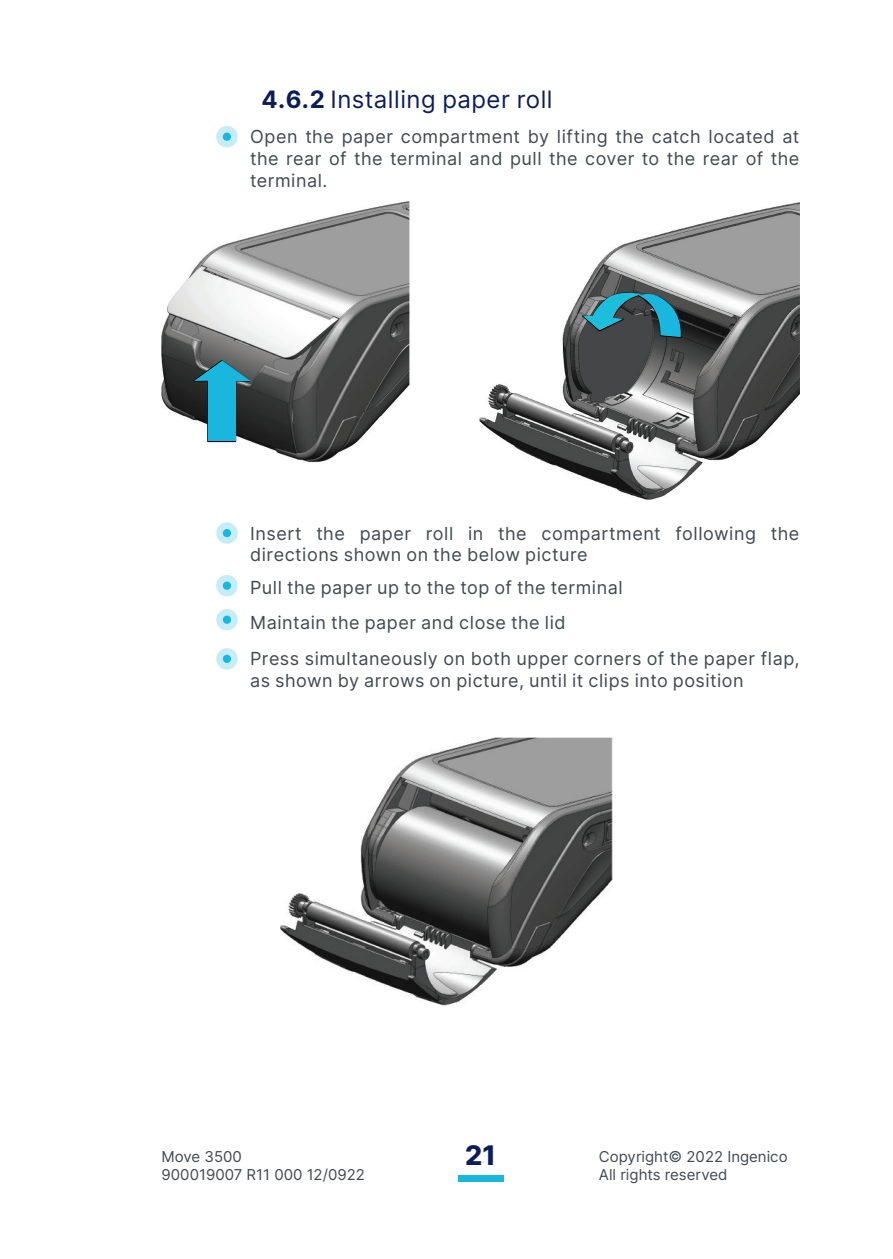
<style>
.page{position:relative;width:893px;height:1259px;background:#fff}
.page>*{position:absolute;margin:0;border:0;box-sizing:border-box;transform-origin:0 0}
.t1{font:800 27px "Inter";color:#0c1e58}
.Style_de_paragraphe{font:24px "Inter";letter-spacing:.02em;color:#0c1e58}
.Style_de_paragraphe-2{font:18px/21.6px "Inter";letter-spacing:.03em;color:#414950}
.t2{font:15px/18px "Inter";color:#414950}
.s1{font-weight:700}
</style>
<div class="page">
<div style="left:458px;top:1175px;width:45px;height:7px;background:#19b6dd"></div>
<img style="left:162px;top:201px;width:637px;height:298px">
<svg style="left:583px;top:290px;width:101px;height:47px;background:#3a707c"></svg>
<svg style="left:194px;top:360px;width:57px;height:81px;background:#338093"></svg>
<img style="left:280px;top:737px;width:332px;height:268px">
<svg style="left:216px;top:126px;width:22px;height:21px"></svg>
<div style="left:223px;top:133px;width:8px;height:8px;background:#19b6dd;border-radius:50%"></div>
<svg style="left:216px;top:522px;width:22px;height:22px"></svg>
<div style="left:223px;top:529px;width:8px;height:8px;background:#19b6dd;border-radius:50%"></div>
<div style="left:216px;top:575px;width:22px;height:21px;background:#c6ecf6;border-radius:50%"></div>
<div style="left:223px;top:581px;width:8px;height:9px;background:#19b6dd;border-radius:50%"></div>
<div style="left:216px;top:609px;width:22px;height:21px;background:#c6ecf6;border-radius:50%"></div>
<div style="left:223px;top:615px;width:8px;height:9px;background:#19b6dd;border-radius:50%"></div>
<svg style="left:216px;top:648px;width:22px;height:21px"></svg>
<div style="left:223px;top:655px;width:8px;height:8px;background:#19b6dd;border-radius:50%"></div>
<p class="Style_de_paragraphe" style="left:261px;top:82px;width:293px"><span class="s1">4.6.2</span> Installing paper roll</p>
<p class="Style_de_paragraphe-2" style="left:250px;top:126px;width:551px;text-align:justify">Open the paper compartment by lifting the catch located at the rear of the terminal and pull the cover to the rear of the terminal.</p>
<p class="Style_de_paragraphe-2" style="left:250px;top:522px;width:551px">Insert the paper roll in the compartment following the directions shown on the below picture</p>
<p class="Style_de_paragraphe-2" style="left:250px;top:576px;width:374px">Pull the paper up to the top of the terminal</p>
<p class="Style_de_paragraphe-2" style="left:250px;top:611px;width:317px">Maintain the paper and close the lid</p>
<p class="Style_de_paragraphe-2" style="left:250px;top:647px;width:551px">Press simultaneously on both upper corners of the paper flap, as shown by arrows on picture, until it clips into position</p>
<h1 class="t1" style="left:465px;top:1135px;width:32px">21</h1>
<p class="t2" style="left:162px;top:1147px;width:205px">Move 3500<br>900019007 R11 000 12/0922</p>
<p class="t2" style="left:599px;top:1147px;width:190px">Copyright© 2022 Ingenico<br>All rights reserved</p>
</div>
